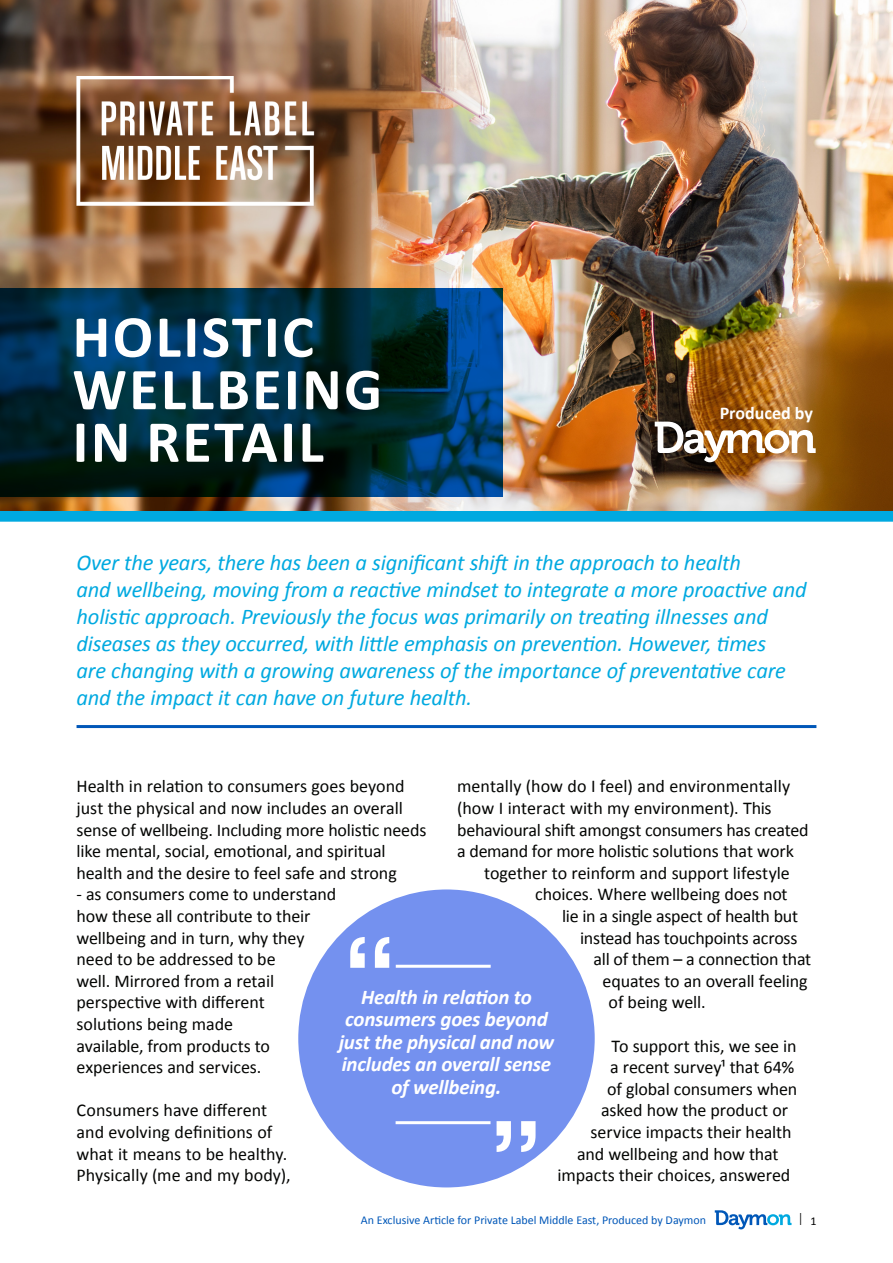
<style>
.page{position:relative;width:893px;height:1263px;background:#fff}
.page>*{position:absolute;margin:0;border:0;box-sizing:border-box;transform-origin:0 0}
.Headline{font:700 60px/52.5px "Calibri";letter-spacing:.04em;color:#fff}
.Lead{font:italic 22.5px/27px "Calibri";letter-spacing:-.01em;color:#00a9e0}
.t1{font:italic 700 21px/22.5px "Calibri";letter-spacing:-.01em;color:#fff;text-align:center}
.Body{font:18px/21.6px "Calibri";letter-spacing:-.005em;color:#040503}
.t2{font:700 18px "Calibri";color:#fff}
.t3{font:12px "Calibri";color:#0057b8}
.t4{font:12px "Minion Pro";color:#000}
.s1{font-family:"Calibri"}
</style>
<div class="page">
<div style="left:0;top:508px;width:893px;height:14px;background:#00a9e0"></div>
<svg style="left:715px;top:1210px;width:76px;height:19px"></svg>
<img style="left:0;top:0;width:893px;height:510px">
<hr style="left:77px;top:725px;width:739px;height:3px;background:#0057b8">
<svg style="left:0;top:288px;width:502px;height:208px;background:#002d42"></svg>
<img style="left:655px;top:422px;width:161px;height:40px">
<img style="left:76px;top:76px;width:251px;height:130px">
<div style="left:298px;top:889px;width:297px;height:298px;background:#7491ef;border-radius:50%"></div>
<hr style="left:396px;top:1121px;width:94px;height:3px;background:#fff">
<hr style="left:396px;top:965px;width:95px;height:3px;background:#fff">
<svg style="left:497px;top:1121px;width:39px;height:31px"></svg>
<svg style="left:350px;top:937px;width:39px;height:31px"></svg>
<p class="Headline" style="left:72px;top:308px;width:311px">HOLISTIC<br>WELLBEING</p>
<p class="Headline" style="left:72px;top:413px;width:253px">IN RETAIL</p>
<p class="t2" style="left:720px;top:401px;width:95px">Produced by</p>
<p class="Lead" style="left:77px;top:548px;width:666px">Over the years, there has been a significant shift in the approach to health</p>
<p class="Lead" style="left:77px;top:575px;width:732px">and wellbeing, moving from a reactive mindset to integrate a more proactive and holistic approach. Previously the focus was primarily on treating illnesses and diseases as they occurred, with little emphasis on prevention. However, times</p>
<p class="Lead" style="left:77px;top:656px;width:711px">are changing with a growing awareness of the importance of preventative care and the impact it can have on future health.</p>
<p class="Body" style="left:457px;top:775px;width:335px">mentally (how do I feel) and environmentally</p>
<p class="Body" style="left:457px;top:797px;width:316px">(how I interact with my environment). This</p>
<p class="Body" style="left:457px;top:818px;width:353px">behavioural shift amongst consumers has created</p>
<p class="Body" style="left:457px;top:840px;width:338px">a demand for more holistic solutions that work</p>
<p class="Body" style="left:484px;top:861px;width:307px">together to reinform and support lifestyle</p>
<p class="Body" style="left:535px;top:883px;width:254px">choices. Where wellbeing does not</p>
<p class="Body" style="left:562px;top:905px;width:238px">lie in a single aspect of health but</p>
<p class="Body" style="left:580px;top:926px;width:219px">instead has touchpoints across</p>
<p class="Body" style="left:594px;top:948px;width:219px">all of them – a connection that</p>
<p class="Body" style="left:603px;top:969px;width:207px">equates to an overall feeling</p>
<p class="Body" style="left:609px;top:991px;width:99px">of being well.</p>
<p class="Body" style="left:612px;top:1034px;width:187px">To support this, we see in</p>
<p class="Body" style="left:610px;top:1056px;width:186px">a recent survey¹ that 64%</p>
<p class="Body" style="left:607px;top:1077px;width:192px">of global consumers when</p>
<p class="Body" style="left:601px;top:1099px;width:188px">asked how the product or</p>
<p class="Body" style="left:591px;top:1121px;width:202px">service impacts their health</p>
<p class="Body" style="left:577px;top:1142px;width:203px">and wellbeing and how that</p>
<p class="Body" style="left:558px;top:1164px;width:234px">impacts their choices, answered</p>
<p class="Body" style="left:77px;top:775px;width:330px">Health in relation to consumers goes beyond</p>
<p class="Body" style="left:77px;top:797px;width:351px">just the physical and now includes an overall sense of wellbeing. Including more holistic needs like mental, social, emotional, and spiritual health and the desire to feel safe and strong</p>
<p class="Body" style="left:77px;top:883px;width:261px">- as consumers come to understand how these all contribute to their wellbeing and in turn, why they need to be addressed to be<br>well. Mirrored from a retail perspective with different<br>solutions being made<br>available, from products to experiences and services.</p>
<p class="Body" style="left:77px;top:1099px;width:216px">Consumers have different and evolving definitions of what it means to be healthy.<br>Physically (me and my body),</p>
<p class="t1" style="left:339px;top:985px;width:217px">Health in relation to consumers goes beyond just the physical and now includes an overall sense</p>
<p class="t1" style="left:391px;top:1075px;width:112px">of wellbeing.</p>
<p class="t3" style="left:361px;top:1211px;width:347px">An Exclusive Article for Private Label Middle East, Produced by Daymon</p>
<p class="t4" style="left:799px;top:1210px;width:19px">| <span class="s1">1</span></p>
</div>
